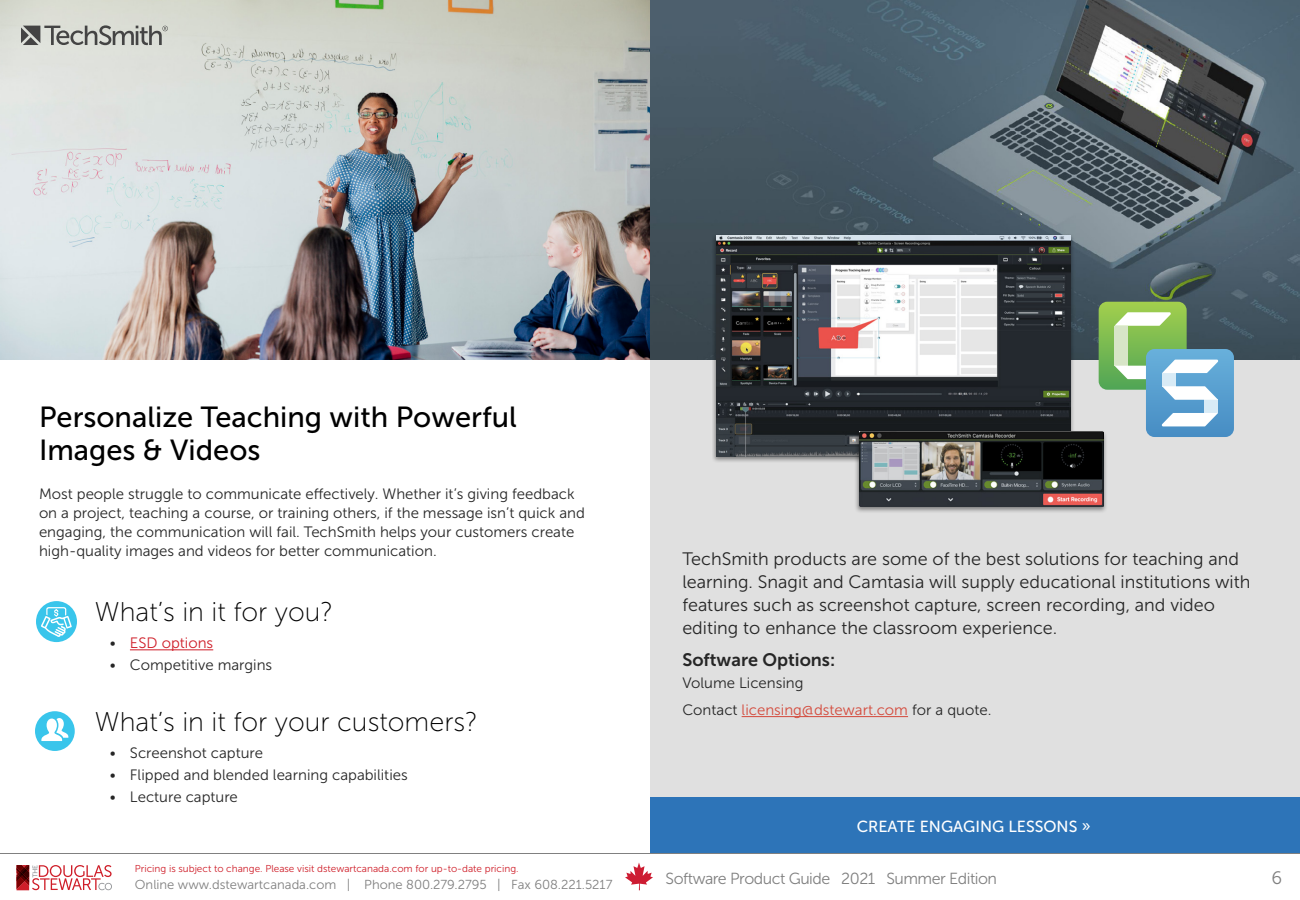
<style>
.page{position:relative;width:1300px;height:900px;background:#fff}
.page>*{position:absolute;margin:0;border:0;box-sizing:border-box;transform-origin:0 0}
.t1{font:29px/33px "Museo Sans 500";color:#000}
.t2{font:27px "Museo Sans 100";color:#000}
.t3{font:18px/23px "Museo Sans 300";color:#262626}
.t4{font:18px "Museo Sans 700";color:#262626}
.t5{font:18px "Museo Sans 300";color:#808080}
.t6{font:16px "Museo Sans 300";letter-spacing:-.03em;color:#808080}
.t7{font:16px "Museo Sans 500";color:#fff}
.t8{font:15px/19px "Museo Sans 300";color:#262626}
.t9{font:15px "Museo Sans 300";color:#cf1e29}
.t10{font:13px "Museo Sans 300";color:#808080}
.t11{font:10px "Museo Sans 300";color:#cf1e29}
.s1{color:#262626}
.s2{color:#d44a3c}
</style>
<div class="page">
<div style="left:650px;top:0;width:650px;height:856px;background:#e0e0e0"></div>
<img style="left:0;top:0;width:1300px;height:360px">
<hr style="left:130px;top:649px;width:83px;height:1px;background:#cf1e29">
<svg style="left:35px;top:711px;width:40px;height:40px"></svg>
<div style="left:650px;top:798px;width:650px;height:55px;background:#2d74b8"></div>
<svg style="left:21px;top:25px;width:147px;height:20px;background:#a3a4a0"></svg>
<hr style="left:742px;top:716px;width:166px;height:1px;background:#d44a3c">
<svg style="left:36px;top:601px;width:41px;height:41px"></svg>
<div style="left:712px;top:234px;width:362px;height:230px;background:#000;opacity:.45"></div>
<img style="left:716px;top:235px;width:354px;height:221px">
<div style="left:855px;top:430px;width:253px;height:84px;background:#000;opacity:.45"></div>
<img style="left:859px;top:432px;width:244px;height:74px">
<svg style="left:1099px;top:302px;width:135px;height:135px;background:#8eb6ab"></svg>
<svg style="left:0;top:853px;width:1300px;height:38px"></svg>
<svg style="left:17px;top:865px;width:95px;height:25px"></svg>
<svg style="left:625px;top:863px;width:28px;height:27px"></svg>
<h1 class="t1" style="left:39px;top:401px;width:479px">Personalize Teaching with Powerful<br>Images &amp; Videos</h1>
<p class="t8" style="left:39px;top:484px;width:547px">Most people struggle to communicate effectively. Whether it’s giving feedback on a project, teaching a course, or training others, if the message isn’t quick and engaging, the communication will fail. TechSmith helps your customers create high-quality images and videos for better communication.</p>
<h2 class="t2" style="left:95px;top:598px;width:240px">What’s in it for you?</h2>
<p class="t9" style="left:110px;top:635px;width:105px"><span class="s1">•</span> ESD options</p>
<p class="t8" style="left:110px;top:656px;width:164px">• Competitive margins</p>
<h2 class="t2" style="left:95px;top:708px;width:384px">What’s in it for your customers?</h2>
<p class="t8" style="left:110px;top:744px;width:155px">• Screenshot capture</p>
<p class="t8" style="left:110px;top:766px;width:299px">• Flipped and blended learning capabilities</p>
<p class="t8" style="left:110px;top:788px;width:129px">• Lecture capture</p>
<p class="t11" style="left:135px;top:864px;width:385px">Pricing is subject to change. Please visit dstewartcanada.com for up-to-date pricing.</p>
<p class="t10" style="left:135px;top:878px;width:479px">Online www.dstewartcanada.com | Phone 800.279.2795 | Fax 608.221.5217</p>
<p class="t3" style="left:682px;top:547px;width:570px">TechSmith products are some of the best solutions for teaching and learning. Snagit and Camtasia will supply educational institutions with features such as screenshot capture, screen recording, and video editing to enhance the classroom experience.</p>
<p class="t4" style="left:682px;top:650px;width:154px">Software Options:</p>
<p class="t8" style="left:682px;top:670px;width:311px;line-height:27px">Volume Licensing<br>Contact <span class="s2">licensing@dstewart.com</span> for a quote.</p>
<p class="t7" style="left:857px;top:818px;width:236px">CREATE ENGAGING LESSONS »</p>
<p class="t6" style="left:666px;top:870px;width:333px">Software Product Guide 2021 Summer Edition</p>
<p class="t5" style="left:1271px;top:868px;width:12px">6</p>
</div>
